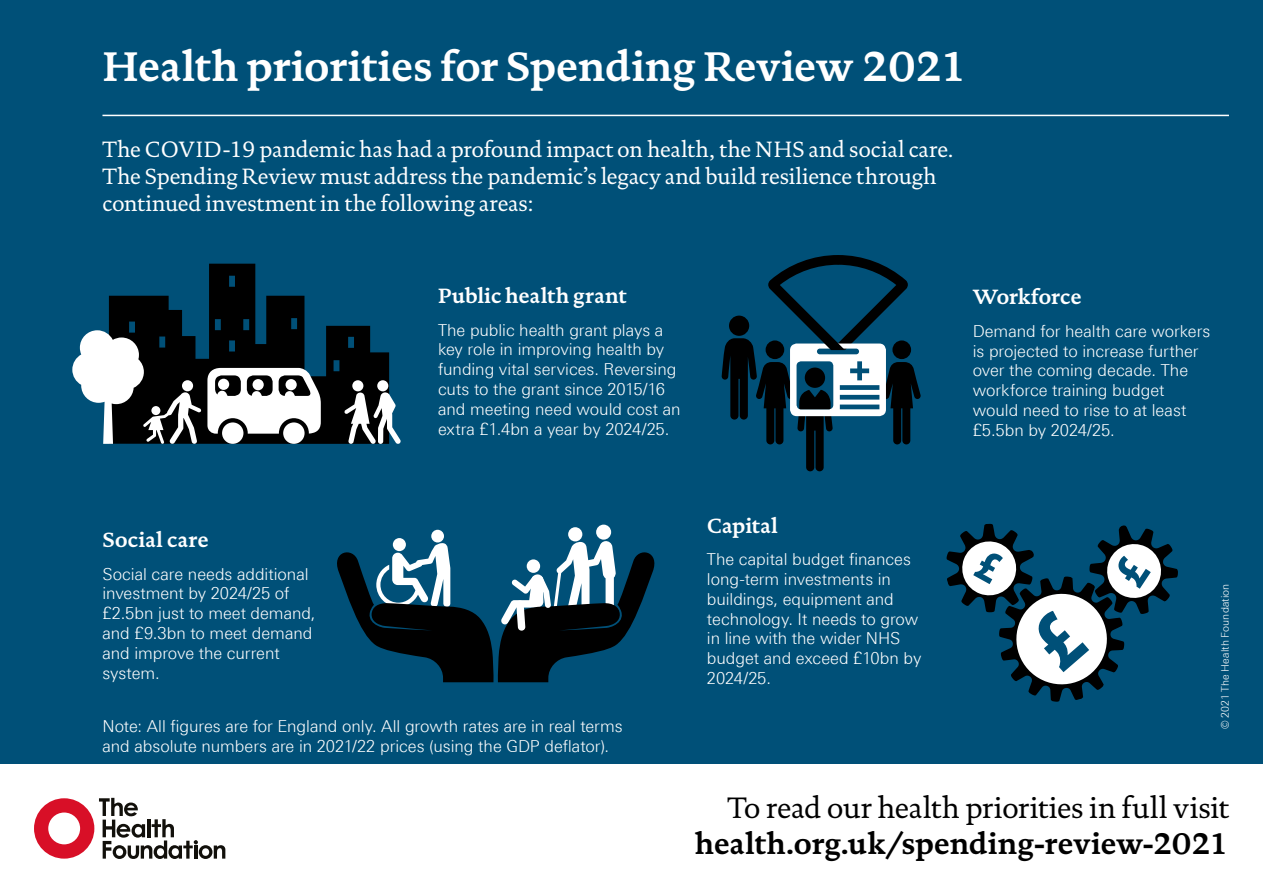
<style>
.page{position:relative;width:1263px;height:893px;background:#fff}
.page>*{position:absolute;margin:0;border:0;box-sizing:border-box;transform-origin:0 0}
.t1{font:700 42px "DTL Documenta TOT";letter-spacing:-.01em;color:#fff}
.t2{font:30px "DTL Documenta TOT";letter-spacing:-.005em;color:#000}
.t3{font:700 30px "DTL Documenta TOT";letter-spacing:-.01em;color:#000}
.t4{font:22.5px/27px "DTL Documenta TOT";letter-spacing:-.005em;color:#fff}
.t5{font:700 21px "DTL Documenta TOT";letter-spacing:-.005em;color:#fff}
.t6{font:300 16.5px/19.8px "LT Univers Basic";letter-spacing:-.005em;color:#fff}
.t7{font:300 10.5px "LT Univers Basic";letter-spacing:.005em;color:#fff}
</style>
<div class="page">
<div style="left:0;top:0;width:1263px;height:764px;background:#005078"></div>
<hr style="left:102px;top:115px;width:1127px;height:1px;background:#fff">
<svg style="left:34px;top:798px;width:191px;height:61px"></svg>
<hr style="left:194px;top:845px;width:3px;height:14px;background:#12100b">
<div style="left:596px;top:525px;width:15px;height:15px;background:#fff;border-radius:50%"></div>
<div style="left:568px;top:527px;width:14px;height:14px;background:#fff;border-radius:50%"></div>
<div style="left:431px;top:530px;width:13px;height:12px;background:#fff;border-radius:50%"></div>
<svg style="left:393px;top:538px;width:13px;height:13px"></svg>
<svg style="left:337px;top:541px;width:318px;height:141px"></svg>
<svg style="left:109px;top:264px;width:280px;height:180px;fill:#000"></svg>
<svg style="left:207px;top:368px;width:114px;height:66px;background:#bbbcbd"></svg>
<div style="left:222px;top:422px;width:21px;height:22px;background:#fff;border-radius:50%"></div>
<div style="left:283px;top:422px;width:22px;height:22px;background:#fff;border-radius:50%"></div>
<div style="left:286px;top:379px;width:11px;height:11px;background:#fff;border-radius:50%"></div>
<div style="left:253px;top:379px;width:11px;height:11px;background:#fff;border-radius:50%"></div>
<div style="left:218px;top:379px;width:11px;height:11px;background:#fff;border-radius:50%"></div>
<svg style="left:72px;top:330px;width:129px;height:114px;background:#5e6a71"></svg>
<div style="left:352px;top:380px;width:11px;height:11px;background:#fff;border-radius:50%"></div>
<div style="left:377px;top:380px;width:11px;height:11px;background:#fff;border-radius:50%"></div>
<svg style="left:344px;top:392px;width:57px;height:52px;background:#6d787d"></svg>
<svg style="left:722px;top:255px;width:199px;height:216px"></svg>
<svg style="left:946px;top:524px;width:232px;height:178px"></svg>
<h1 class="t1" style="left:102px;top:40px;width:867px">Health priorities for Spending Review 2021</h1>
<h3 class="t4" style="left:102px;top:135px;width:852px">The COVID-19 pandemic has had a profound impact on health, the NHS and social care.<br>The Spending Review must address the pandemic’s legacy and build resilience through continued investment in the following areas:</h3>
<p class="t5" style="left:438px;top:283px;width:190px">Public health grant</p>
<p class="t6" style="left:438px;top:320px;width:244px">The public health grant plays a key role in improving health by funding vital services. Reversing cuts to the grant since 2015/16 and meeting need would cost an extra £1.4bn a year by 2024/25.</p>
<p class="t5" style="left:973px;top:284px;width:111px">Workforce</p>
<p class="t6" style="left:973px;top:321px;width:239px">Demand for health care workers is projected to increase further over the coming decade. The workforce training budget would need to rise to at least £5.5bn by 2024/25.</p>
<p class="t5" style="left:102px;top:527px;width:108px">Social care</p>
<p class="t6" style="left:102px;top:564px;width:215px">Social care needs additional investment by 2024/25 of £2.5bn just to meet demand, and £9.3bn to meet demand and improve the current system.</p>
<p class="t6" style="left:102px;top:717px;width:522px">Note: All figures are for England only. All growth rates are in real terms and absolute numbers are in 2021/22 prices (using the GDP deflator).</p>
<p class="t5" style="left:707px;top:513px;width:73px">Capital</p>
<p class="t6" style="left:707px;top:549px;width:216px">The capital budget finances long-term investments in buildings, equipment and technology. It needs to grow in line with the wider NHS budget and exceed £10bn by<br>2024/25.</p>
<p class="t7" style="left:1219px;top:729px;width:147px;rotate:-90deg">© 2021 The Health Foundation</p>
<h2 class="t2" style="left:727px;top:790px;width:503px">To read our health priorities in full visit</h2>
<h2 class="t3" style="left:695px;top:825px;width:536px">health.org.uk/spending-review-2021</h2>
</div>
